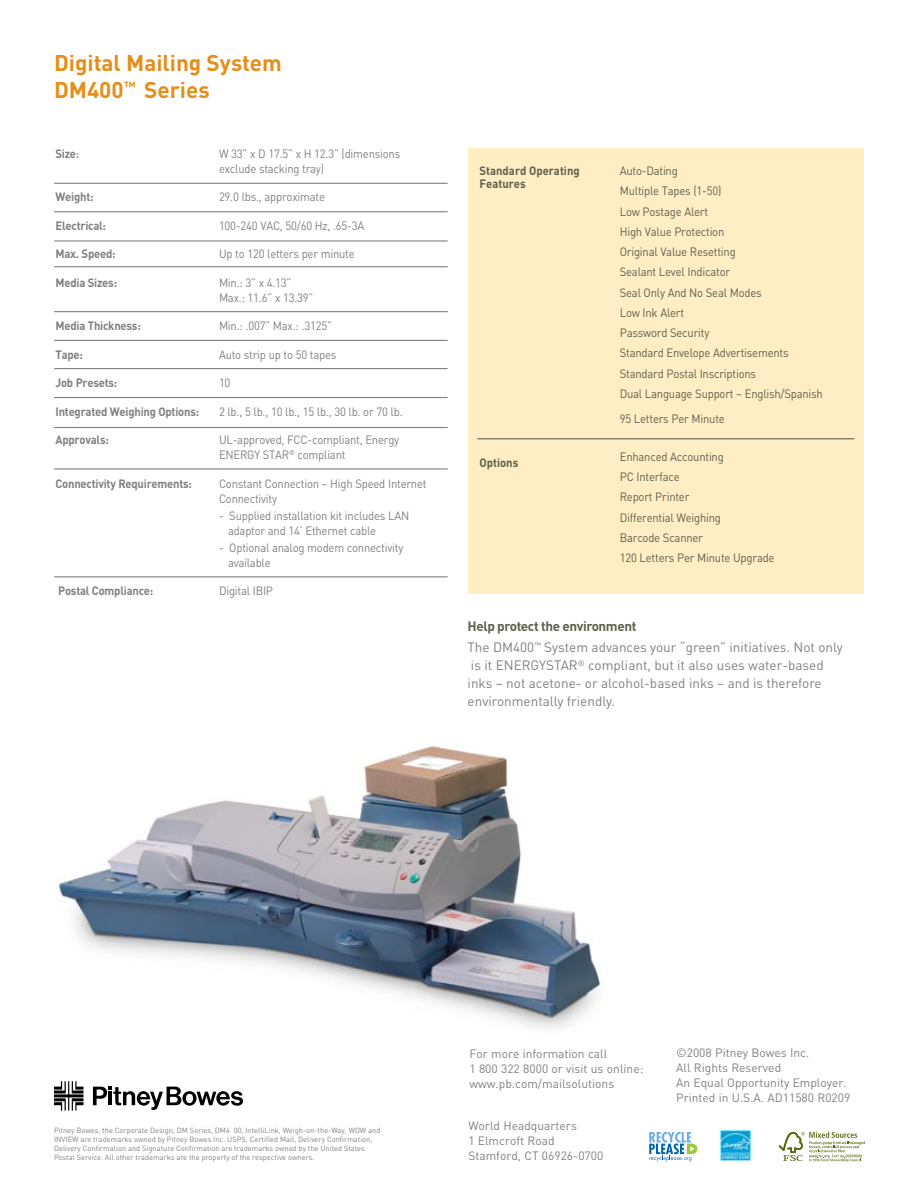
<style>
.page{position:relative;width:918px;height:1188px;background:#fff}
.page>*{position:absolute;margin:0;border:0;box-sizing:border-box;transform-origin:0 0}
.t1{font:700 22.5px/27px "DIN";color:#e58e1a}
.t2{font:13.5px/18px "DIN";color:#7e8082}
.t3{font:12px/15px "DIN";letter-spacing:-.02em;color:#7e8082;scale:.94 1}
.t4{font:12px/20.2px "DIN";letter-spacing:-.02em;color:#5f604b;scale:.94 1}
.t5{font:12px/15px "DIN";color:#7e8082}
.t6{font:700 12px "DIN";letter-spacing:-.02em;color:#7e8082;scale:.94 1}
.t7{font:700 12px/13.5px "DIN";color:#5f604b;scale:.94 1}
.t8{font:7.5px/9px "DIN";color:#7e8082}
.s1{font-weight:500}
.s2{font-weight:700;color:#5f604b}
</style>
<div class="page">
<hr style="left:54px;top:183px;width:394px;height:1px;background:#7e8082">
<hr style="left:54px;top:211px;width:394px;height:1px;background:#7e8082">
<hr style="left:54px;top:240px;width:394px;height:2px;background:#7e8082">
<hr style="left:54px;top:266px;width:394px;height:1px;background:#7e8082">
<hr style="left:54px;top:397px;width:394px;height:1px;background:#7e8082">
<hr style="left:54px;top:311px;width:394px;height:1px;background:#7e8082">
<hr style="left:54px;top:340px;width:394px;height:1px;background:#7e8082">
<hr style="left:54px;top:368px;width:394px;height:1px;background:#7e8082">
<hr style="left:54px;top:427px;width:394px;height:1px;background:#7e8082">
<hr style="left:54px;top:576px;width:394px;height:1px;background:#7e8082">
<hr style="left:54px;top:468px;width:394px;height:1px;background:#7e8082">
<img style="left:58px;top:745px;width:543px;height:285px">
<div style="left:468px;top:148px;width:396px;height:446px;background:#ffedc4"></div>
<hr style="left:477px;top:438px;width:377px;height:1px;background:#5f604b">
<img style="left:721px;top:1130px;width:30px;height:31px">
<svg style="left:649px;top:1132px;width:48px;height:29px"></svg>
<svg style="left:779px;top:1132px;width:86px;height:30px"></svg>
<svg style="left:93px;top:1087px;width:150px;height:23px"></svg>
<svg style="left:54px;top:1081px;width:29px;height:30px"></svg>
<h1 class="t1" style="left:54px;top:49px;width:229px">Digital Mailing System<br>DM400<sup>™</sup> Series</h1>
<p class="t6" style="left:56px;top:145px;width:27px">Size<span class="s1">:</span></p>
<p class="t3" style="left:219px;top:146px;width:194px">W 33” x D 17.5” x H 12.3” (dimensions exclude stacking tray)</p>
<p class="t6" style="left:55px;top:189px;width:42px">Weight:</p>
<p class="t3" style="left:219px;top:189px;width:114px">29.0 lbs., approximate</p>
<p class="t6" style="left:55px;top:217px;width:55px">Electrical:</p>
<p class="t3" style="left:219px;top:218px;width:156px">100-240 VAC, 50/60 Hz, .65-3A</p>
<p class="t6" style="left:55px;top:246px;width:65px">Max. Speed:</p>
<p class="t3" style="left:219px;top:246px;width:146px">Up to 120 letters per minute</p>
<p class="t6" style="left:55px;top:274px;width:67px">Media Sizes:</p>
<p class="t3" style="left:219px;top:275px;width:102px">Min.: 3” x 4.13”<br>Max.: 11.6” x 13.39”</p>
<p class="t6" style="left:55px;top:318px;width:92px">Media Thickness:</p>
<p class="t3" style="left:219px;top:318px;width:122px">Min.: .007” Max.: .3125”</p>
<p class="t6" style="left:55px;top:346px;width:31px">Tape:</p>
<p class="t3" style="left:219px;top:347px;width:126px">Auto strip up to 50 tapes</p>
<p class="t6" style="left:55px;top:375px;width:67px">Job Presets:</p>
<p class="t3" style="left:219px;top:375px;width:14px">10</p>
<p class="t6" style="left:55px;top:403px;width:154px">Integrated Weighing Options:</p>
<p class="t3" style="left:219px;top:404px;width:197px">2 lb., 5 lb., 10 lb., 15 lb., 30 lb. or 70 lb.</p>
<p class="t6" style="left:56px;top:432px;width:58px">Approvals:</p>
<p class="t3" style="left:219px;top:432px;width:193px">UL-approved, FCC-compliant, Energy<br>ENERGY STAR<sup>®</sup> compliant</p>
<p class="t6" style="left:56px;top:475px;width:147px">Connectivity Requirements:</p>
<p class="t3" style="left:219px;top:476px;width:222px">Constant Connection – High Speed Internet<br>Connectivity</p>
<p class="t3" style="left:228px;top:508px;width:194px;text-indent:-9px">- Supplied installation kit includes LAN adaptor and 14’ Ethernet cable</p>
<p class="t3" style="left:228px;top:540px;width:188px;text-indent:-9px">- Optional analog modem connectivity available</p>
<p class="t6" style="left:58px;top:583px;width:103px">Postal Compliance:</p>
<p class="t3" style="left:219px;top:583px;width:59px">Digital IBIP</p>
<p class="t7" style="left:480px;top:163px;width:108px">Standard Operating<br>Features</p>
<p class="t7" style="left:480px;top:456px;width:43px">Options</p>
<p class="t4" style="left:620px;top:161px;width:218px">Auto-Dating<br>Multiple Tapes (1-50)<br>Low Postage Alert<br>High Value Protection<br>Original Value Resetting<br>Sealant Level Indicator<br>Seal Only And No Seal Modes<br>Low Ink Alert<br>Password Security<br>Standard Envelope Advertisements<br>Standard Postal Inscriptions<br>Dual Language Support – English/Spanish</p>
<p class="t4" style="left:620px;top:408px;width:113px">95 Letters Per Minute</p>
<p class="t4" style="left:620px;top:446px;width:166px">Enhanced Accounting<br>PC Interface<br>Report Printer<br>Differential Weighing<br>Barcode Scanner<br>120 Letters Per Minute Upgrade</p>
<p class="t2" style="left:468px;top:615px;width:377px;line-height:21.3px"><span class="s2">Help protect the environment<br></span>The DM400<sup>™</sup> System advances your “green” initiatives. Not only</p>
<p class="t2" style="left:468px;top:656px;width:358px">is it ENERGYSTAR<sup>®</sup> compliant, but it also uses water-based inks – not acetone- or alcohol-based inks – and is therefore environmentally friendly.</p>
<p class="t8" style="left:54px;top:1125px;width:328px">Pitney Bowes, the Corporate Design, DM Series, DM4 00, IntelliLink, Weigh-on-the-Way, WOW and INVIEW are trademarks owned by Pitney Bowes Inc. USPS, Certified Mail, Delivery Confirmation, Delivery Confirmation and Signature Confirmation are trademarks owned by the United States Postal Service. All other trademarks are the property of the respective owners.</p>
<p class="t5" style="left:470px;top:1046px;width:175px">For more information call<br>1 800 322 8000 or visit us online: www.pb.com/mailsolutions</p>
<p class="t5" style="left:676px;top:1045px;width:176px">©2008 Pitney Bowes Inc.<br>All Rights Reserved<br>An Equal Opportunity Employer.<br>Printed in U.S.A. AD11580 R0209</p>
<p class="t5" style="left:468px;top:1118px;width:137px">World Headquarters<br>1 Elmcroft Road<br>Stamford, CT 06926-0700</p>
</div>
